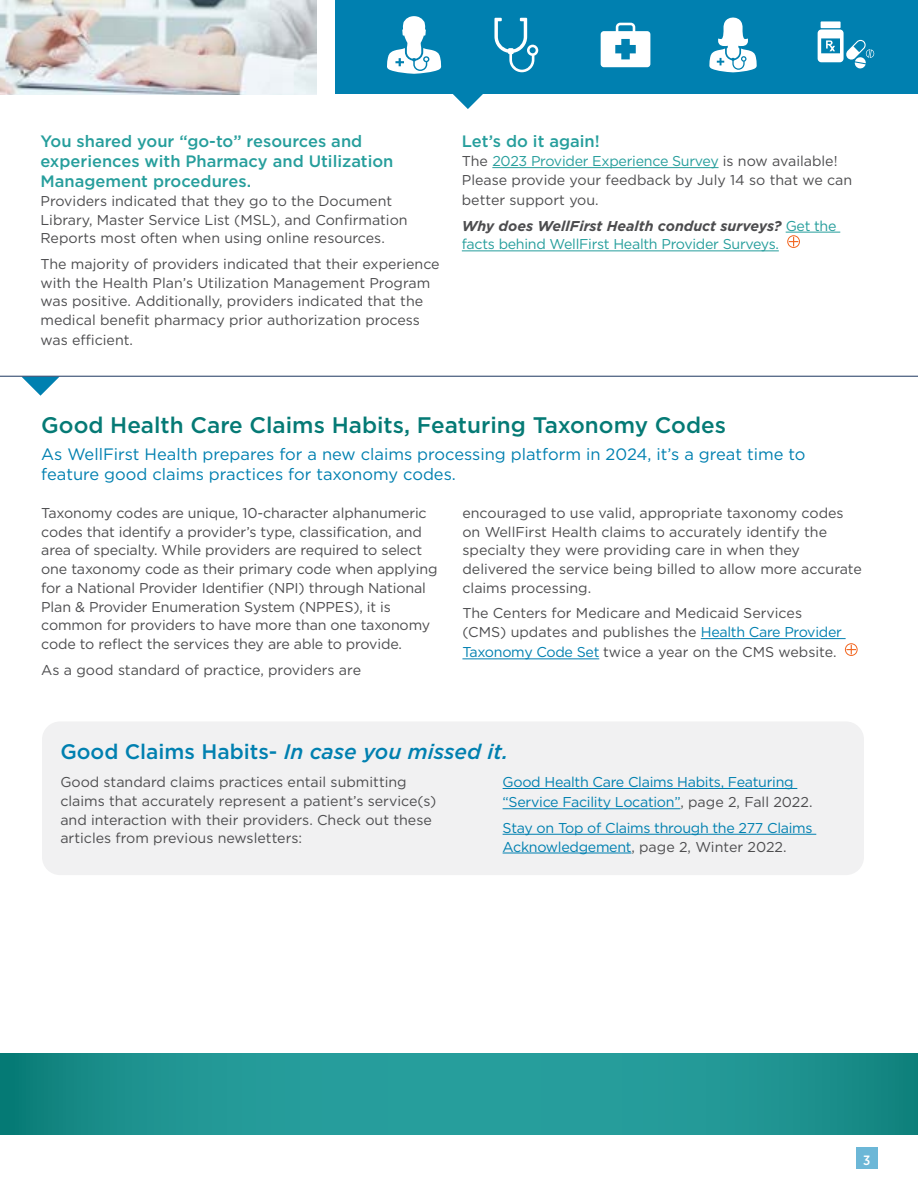
<style>
.page{position:relative;width:918px;height:1188px;background:#fff}
.page>*{position:absolute;margin:0;border:0;box-sizing:border-box;transform-origin:0 0}
.t1{font:500 22.5px "Gotham";color:#057a75}
.t2{font:italic 500 21px "Gotham";color:#0080b0}
.t3{font:16.5px/20.2px "Gotham";color:#0080b0}
.t4{font:500 16.5px/19.8px "Gotham";color:#269e9c}
.t5{font:14.25px/18.8px "Gotham";color:#4d4d4f}
.t6{font:14.25px/20.2px "Gotham";letter-spacing:-.02em;color:#0080b0}
.t7{font:14.25px/18.8px "Gotham";letter-spacing:-.02em;color:#269e9c}
.t8{font:500 13.5px "Gotham Narrow";color:#fff}
.s1{color:#269e9c}
.s2{font-weight:700;font-style:italic;color:#4d4d4f}
.s3{color:#0080b0}
.s4{font-style:normal}
.s5{color:#4d4d4f}
</style>
<div class="page">
<div style="left:335px;top:0;width:583px;height:94px;background:#0080b0"></div>
<svg style="left:453px;top:94px;width:30px;height:15px"></svg>
<svg style="left:709px;top:17px;width:48px;height:55px"></svg>
<svg style="left:387px;top:16px;width:54px;height:58px"></svg>
<div style="left:821px;top:21px;width:20px;height:7px;background:#fff"></div>
<svg style="left:818px;top:29px;width:56px;height:40px"></svg>
<svg style="left:601px;top:23px;width:49px;height:44px"></svg>
<svg style="left:494px;top:18px;width:44px;height:54px"></svg>
<div style="left:856px;top:1148px;width:22px;height:21px;background:#6cb7d7"></div>
<svg style="left:0;top:1053px;width:918px;height:81px;background:#1f9593"></svg>
<hr style="left:701px;top:638px;width:145px;height:1px;background:#0080b0">
<hr style="left:462px;top:659px;width:137px;height:1px;background:#0080b0">
<div style="left:845px;top:643px;width:13px;height:13px;border:1px solid #f26722;border-radius:50%"></div>
<svg style="left:846px;top:645px;width:10px;height:9px"></svg>
<div style="left:42px;top:721px;width:822px;height:154px;background:#f1f1f2;border-radius:18px"></div>
<hr style="left:503px;top:788px;width:294px;height:1px;background:#0080b0">
<hr style="left:503px;top:808px;width:177px;height:1px;background:#0080b0">
<hr style="left:503px;top:834px;width:313px;height:1px;background:#0080b0">
<hr style="left:503px;top:853px;width:128px;height:1px;background:#0080b0">
<svg style="left:22px;top:377px;width:37px;height:19px"></svg>
<hr style="left:0;top:376px;width:918px;height:1px;background:#1d3760">
<hr style="left:492px;top:167px;width:227px;height:1px;background:#269e9c">
<hr style="left:786px;top:232px;width:54px;height:1px;background:#269e9c">
<hr style="left:462px;top:251px;width:317px;height:1px;background:#269e9c">
<div style="left:787px;top:235px;width:13px;height:13px;border:1px solid #f26722;border-radius:50%"></div>
<svg style="left:789px;top:237px;width:9px;height:9px"></svg>
<img style="left:0;top:0;width:316px;height:94px">
<p class="t4" style="left:40px;top:132px;width:355px">You shared your “go-to” resources and experiences with Pharmacy and Utilization<br>Management procedures.</p>
<p class="t5" style="left:40px;top:191px;width:369px">Providers indicated that they go to the Document<br>Library, Master Service List (MSL), and Confirmation<br>Reports most often when using online resources.</p>
<p class="t5" style="left:40px;top:254px;width:401px">The majority of providers indicated that their experience with the Health Plan’s Utilization Management Program was positive. Additionally, providers indicated that the medical benefit pharmacy prior authorization process</p>
<p class="t5" style="left:40px;top:331px;width:94px">was efficient.</p>
<p class="t4" style="left:462px;top:132px;width:139px">Let’s do it again!</p>
<p class="t5" style="left:462px;top:151px;width:392px">The <span class="s1">2023 Provider Experience Survey</span> is now available!<br>Please provide your feedback by July 14 so that we can</p>
<p class="t5" style="left:462px;top:190px;width:138px">better support you.</p>
<p class="t7" style="left:462px;top:216px;width:376px"><span class="s2">Why does WellFirst Health conduct surveys?</span> Get the facts behind WellFirst Health Provider Surveys.</p>
<p class="t1" style="left:41px;top:410px;width:686px">Good Health Care Claims Habits, Featuring Taxonomy Codes</p>
<p class="t3" style="left:41px;top:444px;width:766px">As WellFirst Health prepares for a new claims processing platform in 2024, it’s a great time to feature good claims practices for taxonomy codes.</p>
<p class="t5" style="left:41px;top:503px;width:398px">Taxonomy codes are unique, 10-character alphanumeric codes that identify a provider’s type, classification, and area of specialty. While providers are required to select one taxonomy code as their primary code when applying for a National Provider Identifier (NPI) through National Plan &amp; Provider Enumeration System (NPPES), it is common for providers to have more than one taxonomy code to reflect the services they are able to provide.</p>
<p class="t5" style="left:41px;top:660px;width:321px">As a good standard of practice, providers are</p>
<p class="t5" style="left:462px;top:503px;width:401px">encouraged to use valid, appropriate taxonomy codes on WellFirst Health claims to accurately identify the specialty they were providing care in when they delivered the service being billed to allow more accurate claims processing.</p>
<p class="t5" style="left:462px;top:604px;width:381px">The Centers for Medicare and Medicaid Services (CMS) updates and publishes the <span class="s3">Health Care Provider</span></p>
<p class="t5" style="left:462px;top:643px;width:376px"><span class="s3">Taxonomy Code Set</span> twice a year on the CMS website.</p>
<p class="t2" style="left:60px;top:738px;width:449px"><span class="s4">Good Claims Habits-</span> In case you missed it.</p>
<p class="t5" style="left:60px;top:772px;width:378px">Good standard claims practices entail submitting claims that accurately represent a patient’s service(s) and interaction with their providers. Check out these articles from previous newsletters:</p>
<p class="t6" style="left:503px;top:772px;width:311px">Good Health Care Claims Habits, Featuring “Service Facility Location”<span class="s5">, page 2, Fall 2022.</span></p>
<p class="t6" style="left:503px;top:818px;width:312px;line-height:18.8px">Stay on Top of Claims through the 277 Claims<br>Acknowledgement<span class="s5">, page 2, Winter 2022.</span></p>
<p class="t8" style="left:863px;top:1152px;width:9px">3</p>
</div>
